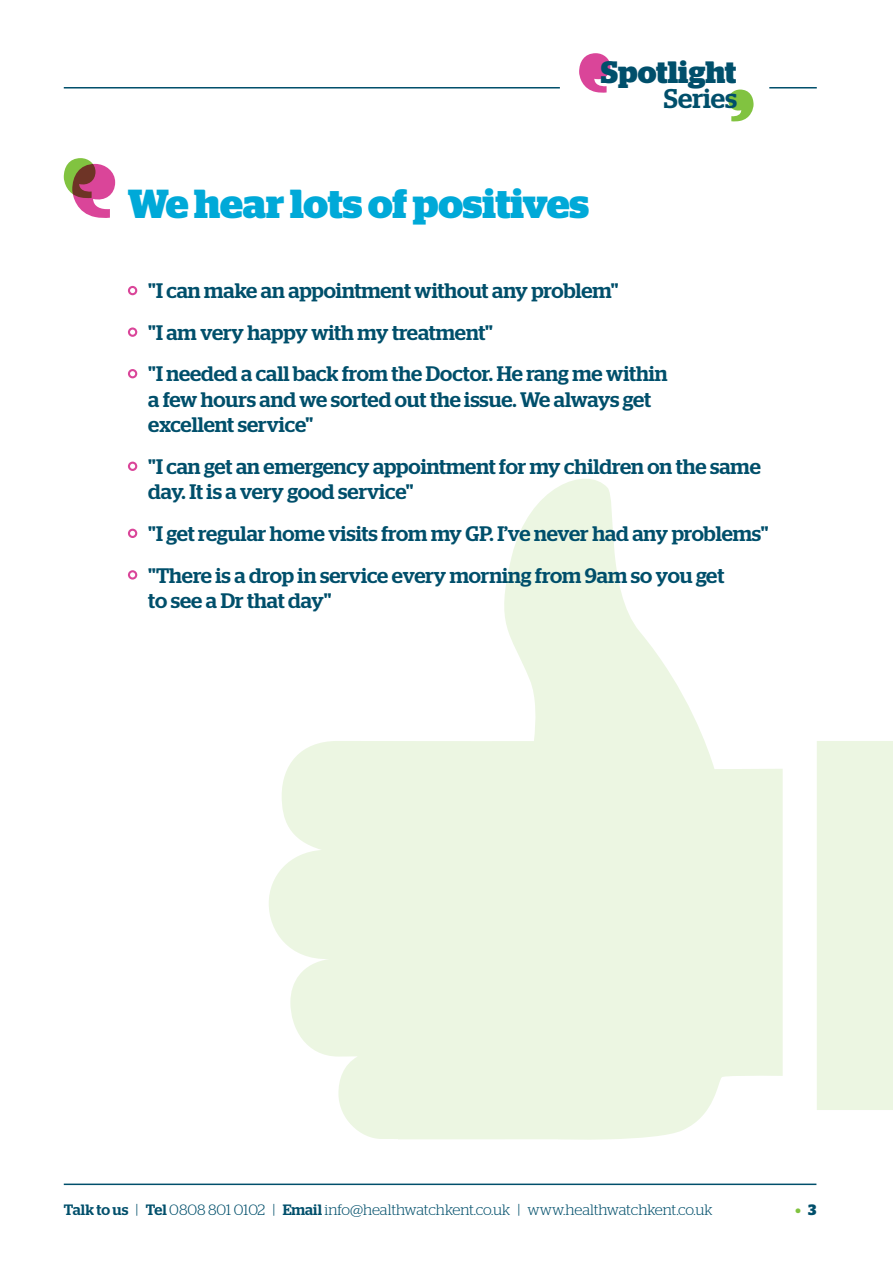
<style>
.page{position:relative;width:893px;height:1263px;background:#fff}
.page>*{position:absolute;margin:0;border:0;box-sizing:border-box;transform-origin:0 0}
.t1{font:700 40.5px "Stag";letter-spacing:-.005em;color:#00a9d8}
.t2{font:700 30.9px "Stag";color:#004f6b}
.t3{font:500 27px "Stag";color:#004f6b}
.t4{font:500 21px/41.5px "Stag";color:#004f6b}
.t5{font:300 15px "Stag";color:#004f6b}
.t6{font:700 15px "Stag";color:#81c340}
.s1{font-weight:500}
.s2{color:#004f6b}
</style>
<div class="page">
<hr style="left:64px;top:87px;width:496px;height:2px;background:#004f6b">
<hr style="left:64px;top:1183px;width:752px;height:2px;background:#004f6b">
<svg style="left:728px;top:90px;width:25px;height:32px"></svg>
<svg style="left:579px;top:53px;width:31px;height:40px"></svg>
<hr style="left:769px;top:87px;width:48px;height:2px;background:#004f6b">
<svg style="left:64px;top:158px;width:51px;height:60px"></svg>
<svg style="left:269px;top:479px;width:514px;height:661px;fill:#ecf6e2"></svg>
<div style="left:817px;top:741px;width:76px;height:369px;background:#ecf6e2"></div>
<svg style="left:128px;top:286px;width:9px;height:9px"></svg>
<svg style="left:130px;top:288px;width:5px;height:5px"></svg>
<svg style="left:128px;top:327px;width:9px;height:10px"></svg>
<svg style="left:130px;top:330px;width:5px;height:5px"></svg>
<svg style="left:128px;top:369px;width:9px;height:9px"></svg>
<svg style="left:130px;top:371px;width:5px;height:5px"></svg>
<svg style="left:128px;top:462px;width:9px;height:9px"></svg>
<svg style="left:130px;top:464px;width:5px;height:5px"></svg>
<svg style="left:128px;top:529px;width:9px;height:9px"></svg>
<svg style="left:130px;top:531px;width:5px;height:5px"></svg>
<svg style="left:128px;top:570px;width:9px;height:10px"></svg>
<svg style="left:130px;top:572px;width:5px;height:5px"></svg>
<h2 class="t2" style="left:601px;top:55px;width:137px">Spotlight</h2>
<p class="t3" style="left:664px;top:83px;width:75px">Series</p>
<h1 class="t1" style="left:128px;top:180px;width:463px">We hear lots of positives</h1>
<p class="t4" style="left:148px;top:270px;width:521px">"I can make an appointment without any problem"<br>"I am very happy with my treatment"<br>"I needed a call back from the Doctor. He rang me within</p>
<p class="t4" style="left:148px;top:386px;width:504px;line-height:25.5px">a few hours and we sorted out the issue. We always get excellent service"</p>
<p class="t4" style="left:148px;top:454px;width:614px;line-height:25.5px">"I can get an emergency appointment for my children on the same day. It is a very good service"</p>
<p class="t4" style="left:148px;top:513px;width:622px">"I get regular home visits from my GP. I’ve never had any problems" "There is a drop in service every morning from 9am so you get</p>
<p class="t4" style="left:148px;top:580px;width:185px">to see a Dr that day"</p>
<p class="t5" style="left:64px;top:1202px;width:650px"><span class="s1">Talk to us</span> | <span class="s1">Tel</span> 0808 801 0102 | <span class="s1">Email</span> info@healthwatchkent.co.uk | www.healthwatchkent.co.uk</p>
<p class="t6" style="left:795px;top:1201px;width:23px">• <span class="s2">3</span></p>
</div>
